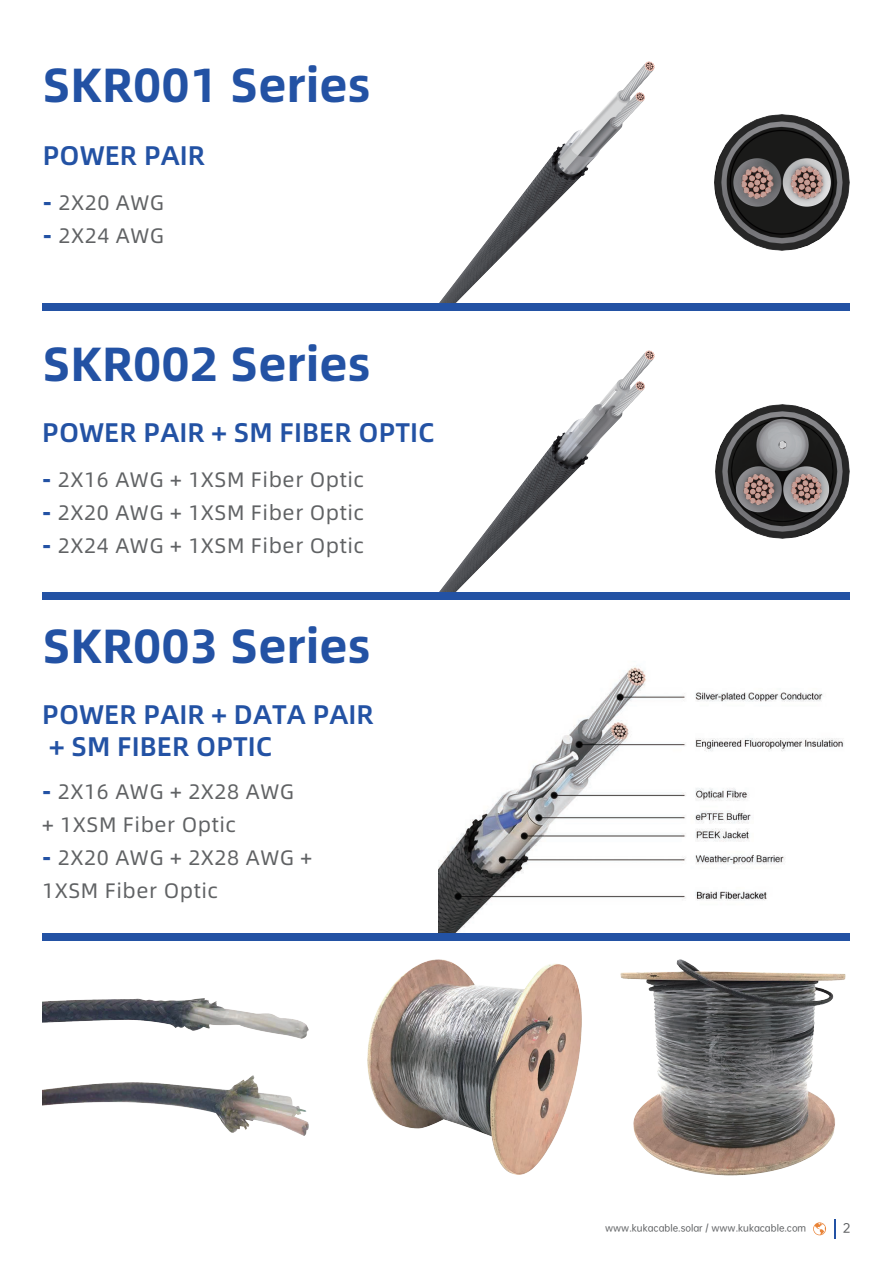
<style>
.page{position:relative;width:893px;height:1263px;background:#fff}
.page>*{position:absolute;margin:0;border:0;box-sizing:border-box;transform-origin:0 0}
.t1{font:48px "Alibaba Pu Hui Ti B";color:#2352a4}
.t2{font:27px/32.4px "Alibaba Pu Hui Ti M";color:#2352a4}
.t3{font:21px/33px "Alibaba Pu Hui Ti R";letter-spacing:.025em;color:#606264}
.t4{font:12px "OPPO Sans M";color:#606264}
.t5{font:9px "OPPO Sans M";color:#606264}
.s1{font-family:"Alibaba Pu Hui Ti H";color:#2352a4}
</style>
<div class="page">
<img style="left:439px;top:667px;width:405px;height:266px">
<svg style="left:813px;top:1222px;width:13px;height:13px"></svg>
<hr style="left:833px;top:1219px;width:2px;height:20px;background:#2352a4">
<img style="left:715px;top:404px;width:135px;height:135px">
<img style="left:439px;top:350px;width:216px;height:242px">
<img style="left:439px;top:62px;width:216px;height:241px">
<img style="left:714px;top:115px;width:136px;height:135px">
<img style="left:42px;top:999px;width:266px;height:39px">
<img style="left:43px;top:1075px;width:266px;height:60px">
<img style="left:367px;top:959px;width:214px;height:216px">
<img style="left:620px;top:959px;width:225px;height:216px">
<div style="left:43px;top:303px;width:807px;height:7px;background:#2352a4"></div>
<div style="left:43px;top:592px;width:807px;height:7px;background:#2352a4"></div>
<div style="left:43px;top:933px;width:807px;height:7px;background:#2352a4"></div>
<h1 class="t1" style="left:43px;top:48px;width:330px">SKR001 Series</h1>
<p class="t2" style="left:43px;top:138px;width:164px">POWER PAIR</p>
<p class="t3" style="left:43px;top:185px;width:123px"><span class="s1">-</span> 2X20 AWG</p>
<p class="t3" style="left:43px;top:218px;width:123px"><span class="s1">-</span> 2X24 AWG</p>
<h1 class="t1" style="left:43px;top:326px;width:330px">SKR002 Series</h1>
<p class="t2" style="left:42px;top:414px;width:394px">POWER PAIR + SM FIBER OPTIC</p>
<p class="t3" style="left:42px;top:462px;width:323px"><span class="s1">-</span> 2X16 AWG + 1XSM Fiber Optic</p>
<p class="t3" style="left:42px;top:495px;width:323px"><span class="s1">-</span> 2X20 AWG + 1XSM Fiber Optic</p>
<p class="t3" style="left:42px;top:528px;width:323px"><span class="s1">-</span> 2X24 AWG + 1XSM Fiber Optic</p>
<h1 class="t1" style="left:43px;top:608px;width:330px">SKR003 Series</h1>
<p class="t2" style="left:42px;top:697px;width:333px">POWER PAIR + DATA PAIR + SM FIBER OPTIC</p>
<p class="t3" style="left:42px;top:774px;width:253px"><span class="s1">-</span> 2X16 AWG + 2X28 AWG + 1XSM Fiber Optic</p>
<p class="t3" style="left:42px;top:840px;width:271px"><span class="s1">-</span> 2X20 AWG + 2X28 AWG +<br>1XSM Fiber Optic</p>
<p class="t5" style="left:605px;top:1221px;width:203px">www.kukacable.solar / www.kukacable.com</p>
<p class="t4" style="left:843px;top:1218px;width:9px">2</p>
</div>
